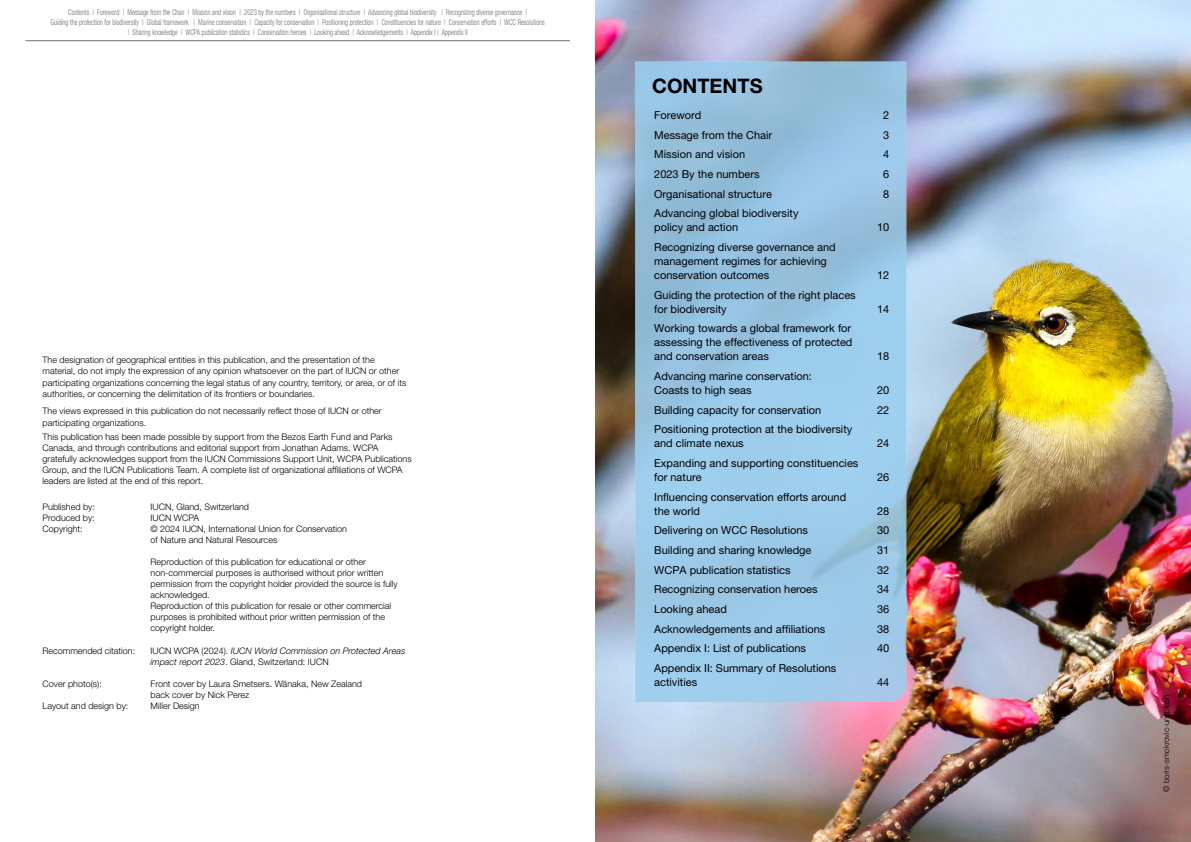
<style>
.page{position:relative;width:1191px;height:842px;background:#fff}
.page>*{position:absolute;margin:0;border:0;box-sizing:border-box;transform-origin:0 0}
.t1{font:700 20px "Helvetica Neue LT Pro";color:#000}
.t2{font:11px/14px "Helvetica Neue LT Pro";color:#000}
.t3{font:300 9px/11px "Helvetica Neue LT Pro";color:#000}
.t4{font:italic 300 9px/11px "Helvetica Neue LT Pro";color:#000}
.t5{font:300 condensed 8px/10px "Helvetica Neue LT Pro";color:#6d6e71;text-align:center;scale:.84 1}
.t6{font:300 8px "Helvetica Neue LT Pro";color:#000}
.s1{font-style:normal}
</style>
<div class="page">
<img style="left:595px;top:0;width:596px;height:842px">
<svg style="left:635px;top:62px;width:271px;height:640px;background:#99c6e4"></svg>
<hr style="left:26px;top:41px;width:544px;height:1px;background:#6d6e71">
<p class="t5" style="left:51px;top:7px;width:590px">Contents | Foreword | Message from the Chair | Mission and vision | 2023 by the numbers | Organisational structure | Advancing global biodiversity | Recognizing diverse governance |<br>Guiding the protection for biodiversity | Global framework | Marine conservation | Capacity for conservation | Positioning protection | Constituencies for nature | Conservation efforts | WCC Resolutions | Sharing knowledge | WCPA publication statistics | Conservation heroes | Looking ahead | Acknowledgements | Appendix I | Appendix II</p>
<p class="t3" style="left:43px;top:354px;width:365px;line-height:11.5px">The designation of geographical entities in this publication, and the presentation of the material, do not imply the expression of any opinion whatsoever on the part of IUCN or other participating organizations concerning the legal status of any country, territory, or area, or of its authorities, or concerning the delimitation of its frontiers or boundaries.</p>
<p class="t3" style="left:43px;top:405px;width:341px;line-height:11.5px">The views expressed in this publication do not necessarily reflect those of IUCN or other participating organizations.</p>
<p class="t3" style="left:43px;top:431px;width:371px">This publication has been made possible by support from the Bezos Earth Fund and Parks Canada, and through contributions and editorial support from Jonathan Adams. WCPA gratefully acknowledges support from the IUCN Commissions Support Unit, WCPA Publications Group, and the IUCN Publications Team. A complete list of organizational affiliations of WCPA leaders are listed at the end of this report.</p>
<p class="t3" style="left:43px;top:501px;width:54px">Published by:</p>
<p class="t3" style="left:151px;top:501px;width:100px">IUCN, Gland, Switzerland</p>
<p class="t3" style="left:43px;top:512px;width:54px">Produced by:</p>
<p class="t3" style="left:151px;top:512px;width:50px">IUCN WCPA</p>
<p class="t3" style="left:43px;top:523px;width:42px">Copyright:</p>
<p class="t3" style="left:151px;top:523px;width:198px">© 2024 IUCN, International Union for Conservation of Nature and Natural Resources</p>
<p class="t3" style="left:151px;top:556px;width:249px">Reproduction of this publication for educational or other non-commercial purposes is authorised without prior written permission from the copyright holder provided the source is fully acknowledged.<br>Reproduction of this publication for resale or other commercial purposes is prohibited without prior written permission of the copyright holder.</p>
<p class="t3" style="left:43px;top:645px;width:94px">Recommended citation:</p>
<p class="t4" style="left:151px;top:645px;width:256px"><span class="s1">IUCN WCPA (2024).</span> IUCN World Commission on Protected Areas impact report 2023<span class="s1">. Gland, Switzerland: IUCN</span></p>
<p class="t3" style="left:43px;top:678px;width:61px">Cover photo(s):</p>
<p class="t3" style="left:151px;top:678px;width:213px">Front cover by Laura Smetsers. Wānaka, New Zealand back cover by Nick Perez</p>
<p class="t3" style="left:43px;top:700px;width:87px">Layout and design by:</p>
<p class="t3" style="left:151px;top:700px;width:51px">Miller Design</p>
<h1 class="t1" style="left:652px;top:74px;width:112px">CONTENTS</h1>
<p class="t2" style="left:654px;top:108px;width:49px">Foreword</p>
<p class="t2" style="left:883px;top:108px;width:8px">2</p>
<p class="t2" style="left:654px;top:127px;width:119px">Message from the Chair</p>
<p class="t2" style="left:883px;top:127px;width:8px">3</p>
<p class="t2" style="left:654px;top:147px;width:92px">Mission and vision</p>
<p class="t2" style="left:883px;top:147px;width:8px">4</p>
<p class="t2" style="left:654px;top:167px;width:107px">2023 By the numbers</p>
<p class="t2" style="left:883px;top:167px;width:8px">6</p>
<p class="t2" style="left:654px;top:187px;width:119px">Organisational structure</p>
<p class="t2" style="left:883px;top:187px;width:8px">8</p>
<p class="t2" style="left:654px;top:206px;width:146px">Advancing global biodiversity policy and action</p>
<p class="t2" style="left:877px;top:220px;width:14px">10</p>
<p class="t2" style="left:654px;top:240px;width:183px">Recognizing diverse governance and management regimes for achieving conservation outcomes</p>
<p class="t2" style="left:654px;top:288px;width:203px">Guiding the protection of the right places for biodiversity</p>
<p class="t2" style="left:654px;top:321px;width:200px;text-align:justify">Working towards a global framework for assessing the effectiveness of protected and conservation areas</p>
<p class="t2" style="left:654px;top:369px;width:159px">Advancing marine conservation:<br>Coasts to high seas</p>
<p class="t2" style="left:877px;top:268px;width:14px">12</p>
<p class="t2" style="left:877px;top:302px;width:14px">14</p>
<p class="t2" style="left:877px;top:349px;width:14px">18</p>
<p class="t2" style="left:877px;top:383px;width:14px">20</p>
<p class="t2" style="left:654px;top:403px;width:169px">Building capacity for conservation</p>
<p class="t2" style="left:877px;top:403px;width:14px">22</p>
<p class="t2" style="left:654px;top:422px;width:200px">Positioning protection at the biodiversity and climate nexus</p>
<p class="t2" style="left:877px;top:436px;width:14px">24</p>
<p class="t2" style="left:654px;top:456px;width:206px">Expanding and supporting constituencies for nature</p>
<p class="t2" style="left:654px;top:490px;width:193px">Influencing conservation efforts around the world</p>
<p class="t2" style="left:877px;top:470px;width:14px">26</p>
<p class="t2" style="left:877px;top:504px;width:14px">28</p>
<p class="t2" style="left:654px;top:523px;width:155px">Delivering on WCC Resolutions</p>
<p class="t2" style="left:877px;top:523px;width:14px">30</p>
<p class="t2" style="left:654px;top:543px;width:159px">Building and sharing knowledge</p>
<p class="t2" style="left:877px;top:543px;width:14px">31</p>
<p class="t2" style="left:654px;top:563px;width:138px">WCPA publication statistics</p>
<p class="t2" style="left:877px;top:563px;width:14px">32</p>
<p class="t2" style="left:654px;top:582px;width:165px">Recognizing conservation heroes</p>
<p class="t2" style="left:877px;top:582px;width:14px">34</p>
<p class="t2" style="left:654px;top:602px;width:74px">Looking ahead</p>
<p class="t2" style="left:877px;top:602px;width:14px">36</p>
<p class="t2" style="left:654px;top:622px;width:173px">Acknowledgements and affiliations</p>
<p class="t2" style="left:877px;top:622px;width:14px">38</p>
<p class="t2" style="left:654px;top:641px;width:153px">Appendix I: List of publications</p>
<p class="t2" style="left:877px;top:641px;width:14px">40</p>
<p class="t2" style="left:654px;top:661px;width:184px">Appendix II: Summary of Resolutions activities</p>
<p class="t2" style="left:877px;top:675px;width:14px">44</p>
<p class="t6" style="left:1161px;top:792px;width:99px;rotate:-90deg">© boris-smokrovic-unsplash</p>
</div>
